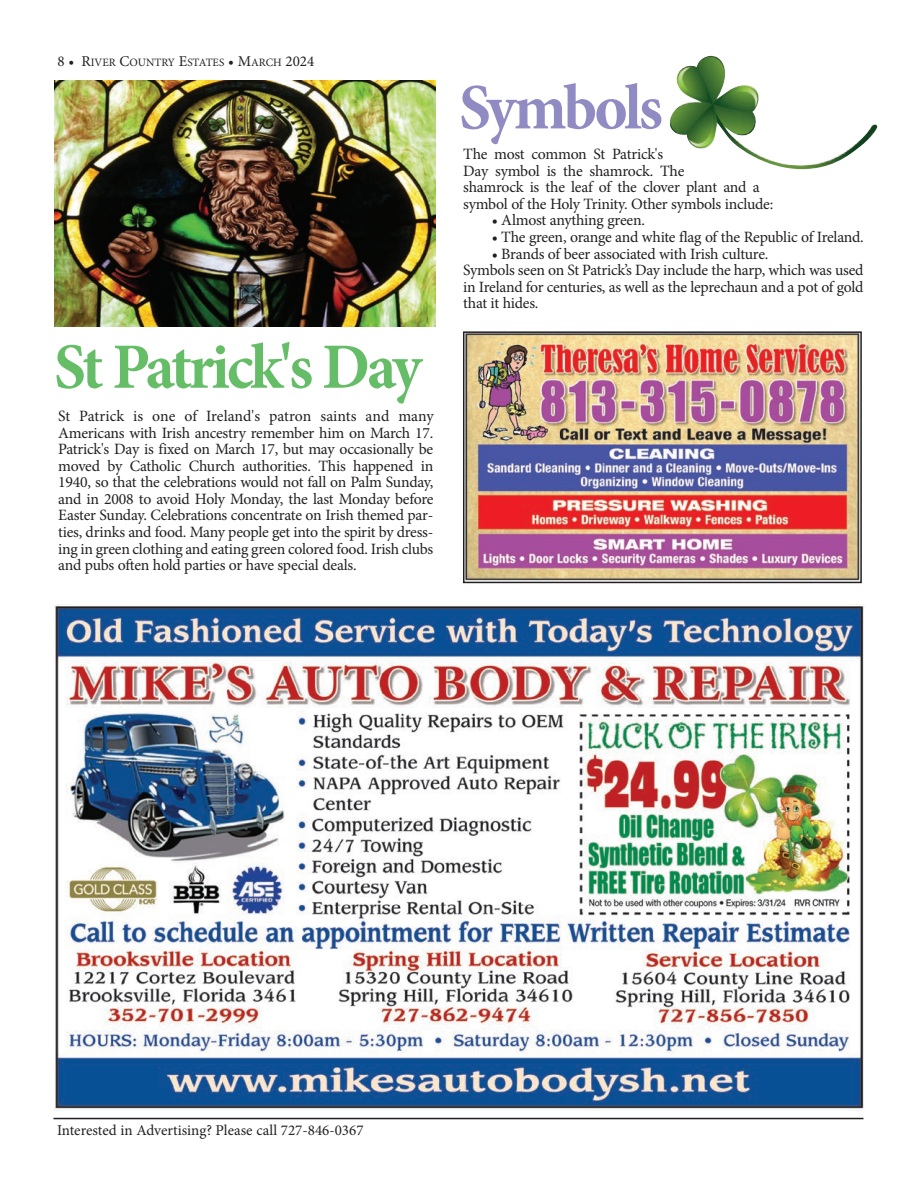
<style>
.page{position:relative;width:918px;height:1188px;background:#fff}
.page>*{position:absolute;margin:0;border:0;box-sizing:border-box;transform-origin:0 0}
.t1{font:700 64.65px "Minion Pro";letter-spacing:-.055em;color:#66bd67}
.t2{font:700 64.65px "Minion Pro";letter-spacing:-.05em;color:#918bc3}
.t3{font:15.75px/16.5px "Minion Pro";letter-spacing:-.02em;color:#231f20}
.t4{font:15px "Minion Pro";color:#231f20}
.t5{font:11.25px "Minion Pro";color:#231f20}
.s1{font-size:15px}
</style>
<div class="page">
<img style="left:54px;top:81px;width:381px;height:246px">
<hr style="left:54px;top:1118px;width:810px;height:1px;background:#231f20">
<img style="left:55px;top:605px;width:809px;height:506px">
<img style="left:466px;top:334px;width:393px;height:246px">
<div style="left:463px;top:331px;width:399px;height:252px;border:2px solid #231f20"></div>
<img style="left:669px;top:56px;width:208px;height:114px">
<p class="t5" style="left:57px;top:59px;width:258px"><span class="s1">8 • R</span>IVER <span class="s1">C</span>OUNTRY <span class="s1">E</span>STATES <span class="s1">• M</span>ARCH <span class="s1">2024</span></p>
<h1 class="t1" style="left:54px;top:343px;width:369px">St Patrick's Day</h1>
<p class="t3" style="left:58px;top:410px;width:377px;text-align:justify">St Patrick is one of Ireland's patron saints and many Americans with Irish ancestry remember him on March 17.<br>Patrick's Day is fixed on March 17, but may occasionally be moved by Catholic Church authorities. This happened in 1940, so that the celebrations would not fall on Palm Sunday, and in 2008 to avoid Holy Monday, the last Monday before Easter Sunday. Celebrations concentrate on Irish themed par&shy;ties, drinks and food. Many people get into the spirit by dress&shy;ing in green clothing and eating green colored food. Irish clubs and pubs often hold parties or have special deals.</p>
<h1 class="t2" style="left:459px;top:84px;width:205px">Symbols</h1>
<p class="t3" style="left:463px;top:148px;width:312px">The most common St Patrick's<br>Day symbol is the shamrock. The<br>shamrock is the leaf of the clover plant and a symbol of the Holy Trinity. Other symbols include:</p>
<p class="t3" style="left:492px;top:214px;width:155px">• Almost anything green.</p>
<p class="t3" style="left:492px;top:230px;width:374px">• The green, orange and white flag of the Republic of Ireland.</p>
<p class="t3" style="left:463px;top:247px;width:402px;text-indent:29px">• Brands of beer associated with Irish culture.<br>Symbols seen on St Patrick’s Day include the harp, which was used in Ireland for centuries, as well as the leprechaun and a pot of gold that it hides.</p>
<p class="t4" style="left:57px;top:1124px;width:308px">Interested in Advertising? Please call 727-846-0367</p>
</div>
